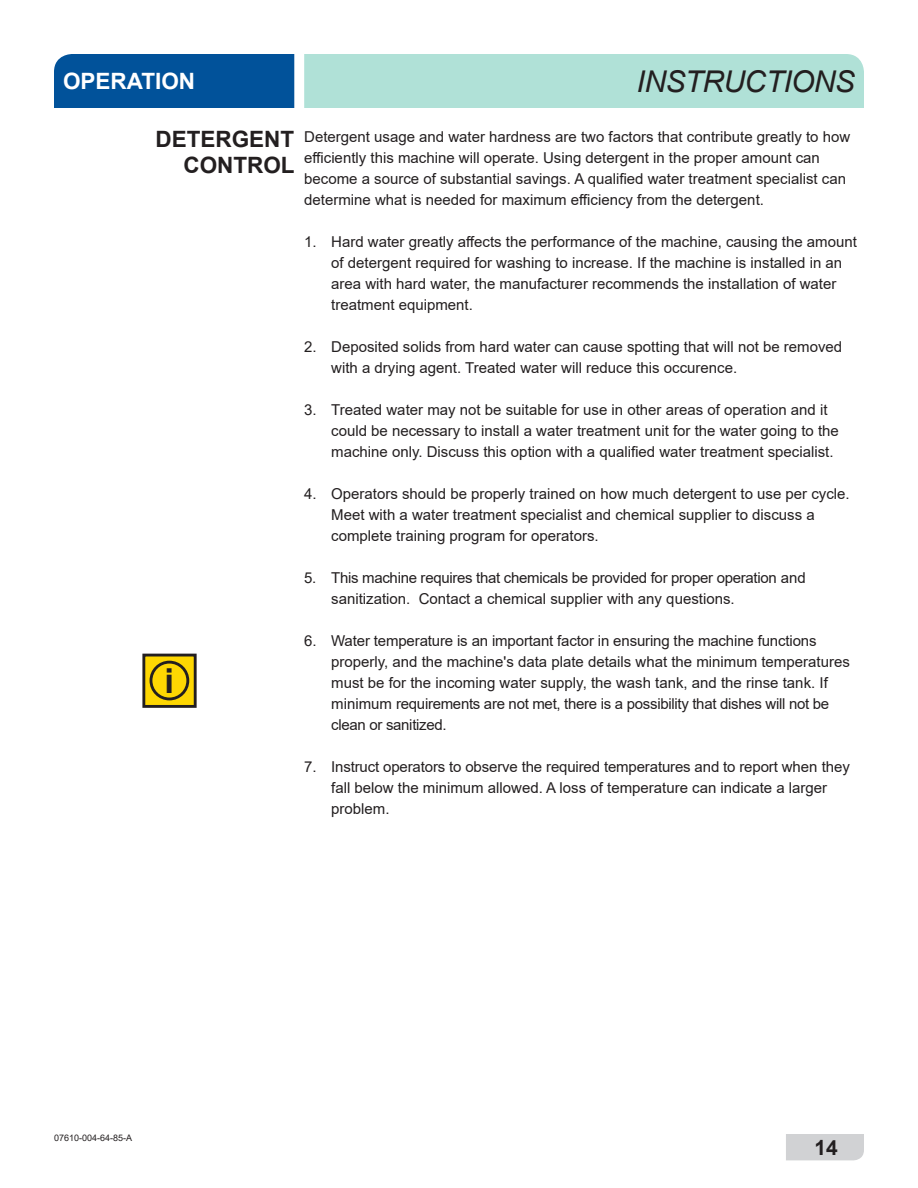
<style>
.page{position:relative;width:918px;height:1188px;background:#fff}
.page>*{position:absolute;margin:0;border:0;box-sizing:border-box;transform-origin:0 0}
.t1{font:700 34.35px "Arial";color:#231f20}
.t2{font:italic 30px "Arial";letter-spacing:-.02em;color:#231f20}
.t3{font:700 22.5px "Arial";color:#231f20}
.t4{font:700 22.5px "Arial";color:#fff}
.t5{font:700 21px "Arial";color:#231f20}
.t6{font:15px/21px "Arial";color:#231f20}
.t7{font:15px/21px "Arial";letter-spacing:-.02em;color:#231f20}
.t8{font:9px "Arial";color:#231f20}
</style>
<div class="page">
<div style="left:54px;top:54px;width:240px;height:54px;background:#01529a"></div>
<div style="left:304px;top:54px;width:560px;height:54px;background:#b0e1d7"></div>
<div style="left:786px;top:1134px;width:78px;height:26px;background:#d1d2d4"></div>
<div style="left:144px;top:655px;width:51px;height:51px;background:#fed702"></div>
<div style="left:142px;top:654px;width:55px;height:54px;border:3px solid #231f20"></div>
<div style="left:150px;top:661px;width:39px;height:39px;border:3px solid #231f20;border-radius:50%"></div>
<p class="t4" style="left:63px;top:65px;width:134px">OPERATION</p>
<p class="t2" style="left:637px;top:62px;width:220px">INSTRUCTIONS</p>
<p class="t3" style="left:156px;top:123px;width:140px">DETERGENT</p>
<p class="t3" style="left:183px;top:149px;width:113px">CONTROL</p>
<p class="t1" style="left:164px;top:658px;width:11px">i</p>
<p class="t6" style="left:304px;top:126px;width:548px">Detergent usage and water hardness are two factors that contribute greatly to how efficiently this machine will operate. Using detergent in the proper amount can become a source of substantial savings. A qualified water treatment specialist can determine what is needed for maximum efficiency from the detergent.</p>
<p class="t6" style="left:331px;top:231px;width:527px;text-indent:-27px">1. Hard water greatly affects the performance of the machine, causing the amount of detergent required for washing to increase. If the machine is installed in an area with hard water, the manufacturer recommends the installation of water treatment equipment.</p>
<p class="t6" style="left:331px;top:336px;width:513px;text-indent:-27px">2. Deposited solids from hard water can cause spotting that will not be removed with a drying agent. Treated water will reduce this occurence.</p>
<p class="t6" style="left:331px;top:399px;width:509px;text-indent:-27px">3. Treated water may not be suitable for use in other areas of operation and it could be necessary to install a water treatment unit for the water going to the machine only. Discuss this option with a qualified water treatment specialist.</p>
<p class="t6" style="left:331px;top:483px;width:520px;text-indent:-27px">4. Operators should be properly trained on how much detergent to use per cycle.<br>Meet with a water treatment specialist and chemical supplier to discuss a complete training program for operators.</p>
<p class="t7" style="left:331px;top:567px;width:476px;text-indent:-27px">5. This machine requires that chemicals be provided for proper operation and sanitization. Contact a chemical supplier with any questions.</p>
<p class="t6" style="left:331px;top:630px;width:520px;text-indent:-27px">6. Water temperature is an important factor in ensuring the machine functions properly, and the machine's data plate details what the minimum temperatures must be for the incoming water supply, the wash tank, and the rinse tank. If minimum requirements are not met, there is a possibility that dishes will not be clean or sanitized.</p>
<p class="t6" style="left:331px;top:756px;width:520px;text-indent:-27px">7. Instruct operators to observe the required temperatures and to report when they fall below the minimum allowed. A loss of temperature can indicate a larger problem.</p>
<p class="t8" style="left:54px;top:1131px;width:80px">07610-004-64-85-A</p>
<h3 class="t5" style="left:815px;top:1133px;width:25px">14</h3>
</div>
